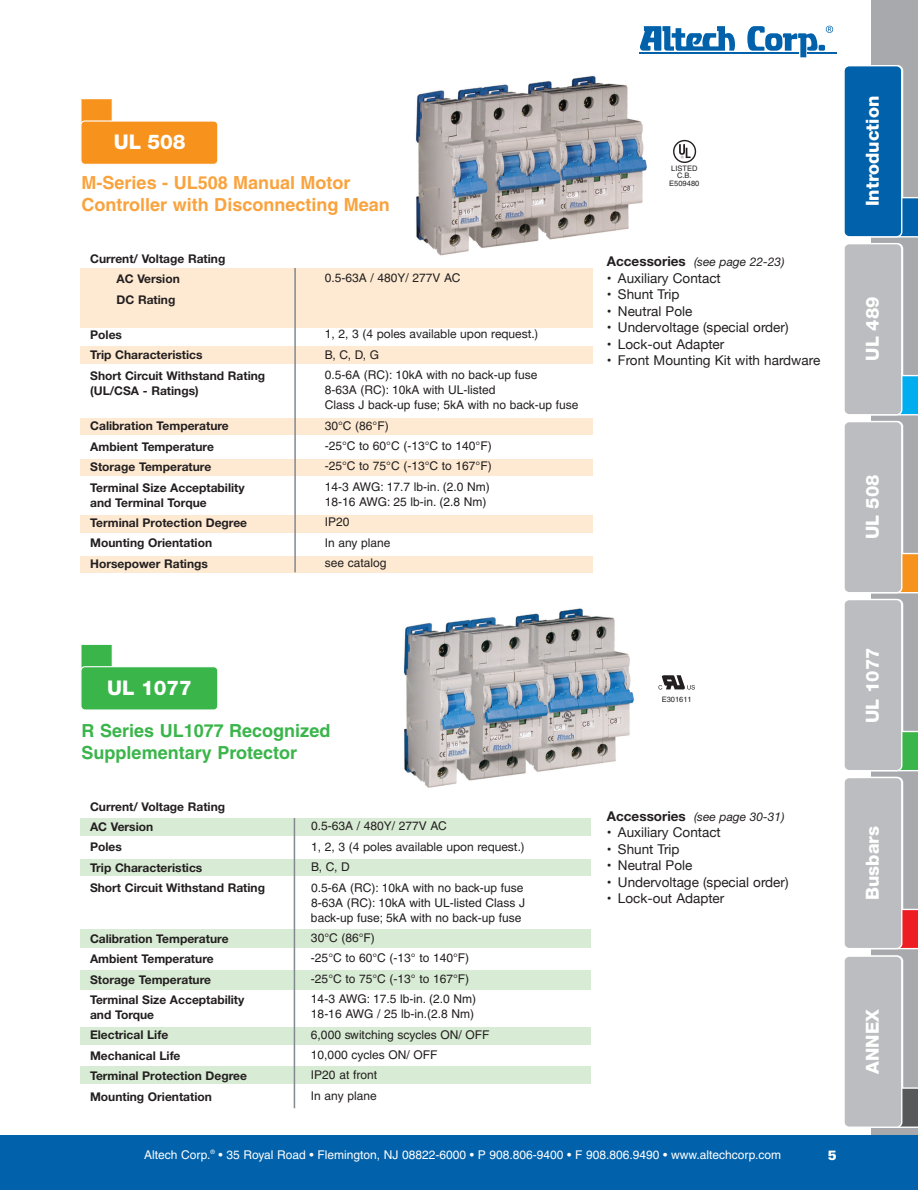
<style>
.page{position:relative;width:918px;height:1190px;background:#fff}
.page>*{position:absolute;margin:0;border:0;box-sizing:border-box;transform-origin:0 0}
.t1{font:800 20.25px "Helvetica Neue";color:#fff}
.t2{font:700 18px/21.6px "Helvetica";color:#f9a33e}
.t3{font:700 18px/21.6px "Helvetica";color:#3ab54a}
.t4{font:800 18px "Helvetica Neue";color:#fff}
.t5{font:13.5px "Helvetica Neue";color:#231f20}
.t6{font:900 13.5px "Univers";color:#fff}
.t7{font:12px/20.4px "Helvetica";color:#231f20}
.t8{font:700 12px/20.4px "Helvetica Neue";color:#231f20}
.t9{font:12px "Helvetica";color:#fff}
.t10{font:12px "Helvetica Neue";color:#231f20}
.t11{font:italic 12px "Helvetica Neue";color:#231f20}
.t12{font:7.5px/7.5px "Helvetica";color:#231f20;text-align:center}
.s1{font-family:"Helvetica"}
.s2{font-weight:700;font-style:normal;font-size:13.5px}
</style>
<div class="page">
<div style="left:871px;top:0;width:46px;height:1142px;background:#a8a9ad"></div>
<div style="left:0;top:1134px;width:917px;height:55px;background:#0161aa"></div>
<svg style="left:640px;top:26px;width:95px;height:25px"></svg>
<hr style="left:639px;top:53px;width:160px;height:1px;background:#0161aa">
<svg style="left:747px;top:26px;width:89px;height:31px"></svg>
<svg style="left:844px;top:65px;width:73px;height:1063px"></svg>
<div style="left:844px;top:955px;width:57px;height:171px;background:#bcbdc0;border-radius:5px"></div>
<div style="left:843px;top:955px;width:59px;height:172px;border:1px solid #fff;border-radius:5px"></div>
<img style="left:416px;top:75px;width:231px;height:181px">
<svg style="left:81px;top:99px;width:32px;height:22px"></svg>
<div style="left:81px;top:121px;width:137px;height:43px;background:#f7931d;border-radius:4px"></div>
<div style="left:80px;top:120px;width:138px;height:45px;border:1px solid #fff;border-radius:4px"></div>
<svg style="left:81px;top:644px;width:31px;height:23px"></svg>
<div style="left:81px;top:666px;width:137px;height:44px;background:#3ab54a;border-radius:4px"></div>
<div style="left:80px;top:666px;width:138px;height:44px;border:1px solid #fff;border-radius:4px"></div>
<div style="left:673px;top:140px;width:23px;height:23px;border:1px solid #231f20;border-radius:50%"></div>
<svg style="left:679px;top:144px;width:11px;height:14px"></svg>
<div style="left:80px;top:268px;width:512px;height:60px;background:#feead2"></div>
<div style="left:80px;top:346px;width:512px;height:18px;background:#feead2"></div>
<div style="left:80px;top:417px;width:512px;height:17px;background:#feead2"></div>
<div style="left:80px;top:459px;width:512px;height:16px;background:#feead2"></div>
<div style="left:80px;top:514px;width:512px;height:18px;background:#feead2"></div>
<div style="left:80px;top:556px;width:512px;height:16px;background:#feead2"></div>
<hr style="left:294px;top:268px;width:2px;height:304px;background:#82898f">
<img style="left:404px;top:608px;width:231px;height:180px">
<svg style="left:658px;top:675px;width:37px;height:14px"></svg>
<div style="left:80px;top:817px;width:510px;height:18px;background:#d8ebd4"></div>
<div style="left:80px;top:858px;width:510px;height:17px;background:#d8ebd4"></div>
<div style="left:80px;top:929px;width:510px;height:18px;background:#d8ebd4"></div>
<div style="left:80px;top:969px;width:510px;height:20px;background:#d8ebd4"></div>
<div style="left:80px;top:1026px;width:510px;height:18px;background:#d8ebd4"></div>
<div style="left:80px;top:1066px;width:510px;height:17px;background:#d8ebd4"></div>
<hr style="left:294px;top:818px;width:1px;height:289px;background:#82898f">
<h1 class="t1" style="left:114px;top:135px;width:74px">UL 508</h1>
<h2 class="t2" style="left:82px;top:174px;width:310px">M-Series - UL508 Manual Motor<br>Controller with Disconnecting Mean</h2>
<p class="t8" style="left:117px;top:249px;width:110px;text-indent:-26px">Current/ Voltage Rating<br>AC Version<br>DC Rating</p>
<p class="t8" style="left:90px;top:325px;width:176px">Poles<br>Trip Characteristics<br>Short Circuit Withstand Rating</p>
<p class="t8" style="left:90px;top:381px;width:110px">(UL/CSA - Ratings)</p>
<p class="t8" style="left:90px;top:417px;width:156px">Calibration Temperature<br>Ambient Temperature<br>Storage Temperature<br>Terminal Size Acceptability</p>
<p class="t8" style="left:90px;top:493px;width:158px">and Terminal Torque<br>Terminal Protection Degree<br>Mounting Orientation<br>Horsepower Ratings</p>
<p class="t7" style="left:325px;top:269px;width:137px">0.5-63A / 480Y/ 277V AC</p>
<p class="t10" style="left:325px;top:327px;width:215px"><span class="s1">1, 2, 3 (</span>4 poles available upon request.)</p>
<p class="t7" style="left:325px;top:345px;width:214px">B, C, D, G<br>0.5-6A (RC): 10kA with no back-up fuse</p>
<p class="t7" style="left:325px;top:383px;width:255px;line-height:15px">8-63A (RC): 10kA with UL-listed<br>Class J back-up fuse; 5kA with no back-up fuse</p>
<p class="t7" style="left:325px;top:416px;width:168px">30°C (86°F)<br>-25°C to 60°C (-13°C to 140°F) -25°C to 75°C (-13°C to 167°F)<br>14-3 AWG: 17.7 lb-in. (2.0 Nm)</p>
<p class="t7" style="left:325px;top:492px;width:163px">18-16 AWG: 25 lb-in. (2.8 Nm)<br>IP20<br>In any plane<br>see catalog</p>
<p class="t12" style="left:669px;top:165px;width:32px">LISTED<br>C.B.<br>E509480</p>
<p class="t11" style="left:607px;top:257px;width:179px"><span class="s2">Accessories</span> (see page 22-23)</p>
<p class="t5" style="left:607px;top:270px;width:115px">• Auxiliary Contact</p>
<p class="t5" style="left:607px;top:286px;width:74px">• Shunt Trip</p>
<p class="t5" style="left:607px;top:303px;width:87px">• Neutral Pole</p>
<p class="t5" style="left:607px;top:319px;width:183px">• Undervoltage (special order)</p>
<p class="t5" style="left:607px;top:336px;width:119px">• Lock-out Adapter</p>
<p class="t5" style="left:607px;top:352px;width:215px">• Front Mounting Kit with hardware</p>
<h2 class="t4" style="left:866px;top:206px;width:112px;rotate:-90deg">Introduction</h2>
<h2 class="t4" style="left:866px;top:361px;width:66px;rotate:-90deg">UL 489</h2>
<h2 class="t4" style="left:866px;top:539px;width:66px;rotate:-90deg">UL 508</h2>
<h1 class="t1" style="left:107px;top:680px;width:86px">UL 1077</h1>
<h2 class="t3" style="left:82px;top:721px;width:250px">R Series UL1077 Recognized<br>Supplementary Protector</h2>
<p class="t8" style="left:90px;top:797px;width:176px">Current/ Voltage Rating<br>AC Version<br>Poles<br>Trip Characteristics<br>Short Circuit Withstand Rating</p>
<p class="t8" style="left:90px;top:929px;width:156px">Calibration Temperature<br>Ambient Temperature<br>Storage Temperature<br>Terminal Size Acceptability</p>
<p class="t8" style="left:90px;top:1005px;width:158px">and Torque<br>Electrical Life<br>Mechanical Life<br>Terminal Protection Degree<br>Mounting Orientation</p>
<p class="t7" style="left:311px;top:816px;width:137px">0.5-63A / 480Y/ 277V AC</p>
<p class="t10" style="left:311px;top:839px;width:215px"><span class="s1">1, 2, 3 (</span>4 poles available upon request.)</p>
<p class="t7" style="left:311px;top:857px;width:214px">B, C, D<br>0.5-6A (RC): 10kA with no back-up fuse</p>
<p class="t7" style="left:311px;top:895px;width:216px;line-height:15px">8-63A (RC): 10kA with UL-listed Class J back-up fuse; 5kA with no back-up fuse</p>
<p class="t7" style="left:311px;top:928px;width:167px">30°C (86°F)<br>-25°C to 60°C (-13° to 140°F) -25°C to 75°C (-13° to 167°F)<br>14-3 AWG: 17.5 lb-in. (2.0 Nm)</p>
<p class="t7" style="left:311px;top:1004px;width:180px">18-16 AWG / 25 lb-in.(2.8 Nm)<br>6,000 switching scycles ON/ OFF<br>10,000 cycles ON/ OFF<br>IP20 at front<br>In any plane</p>
<p class="t12" style="left:661px;top:696px;width:32px">E301611</p>
<p class="t11" style="left:607px;top:811px;width:179px"><span class="s2">Accessories</span> (see page 30-31)</p>
<p class="t5" style="left:607px;top:824px;width:115px">• Auxiliary Contact</p>
<p class="t5" style="left:607px;top:840px;width:74px">• Shunt Trip</p>
<p class="t5" style="left:607px;top:857px;width:87px">• Neutral Pole</p>
<p class="t5" style="left:607px;top:873px;width:183px">• Undervoltage (special order)</p>
<p class="t5" style="left:607px;top:890px;width:119px">• Lock-out Adapter</p>
<p class="t9" style="left:144px;top:1149px;width:638px">Altech Corp.<sup>®</sup> • 35 Royal Road • Flemington, NJ 08822-6000 • P 908.806-9400 • F 908.806.9490 • www.altechcorp.com</p>
<p class="t6" style="left:827px;top:1149px;width:11px">5</p>
<h2 class="t4" style="left:866px;top:722px;width:77px;rotate:-90deg">UL 1077</h2>
<h2 class="t4" style="left:866px;top:899px;width:76px;rotate:-90deg">Busbars</h2>
<h2 class="t4" style="left:866px;top:1073px;width:66px;rotate:-90deg">ANNEX</h2>
</div>
